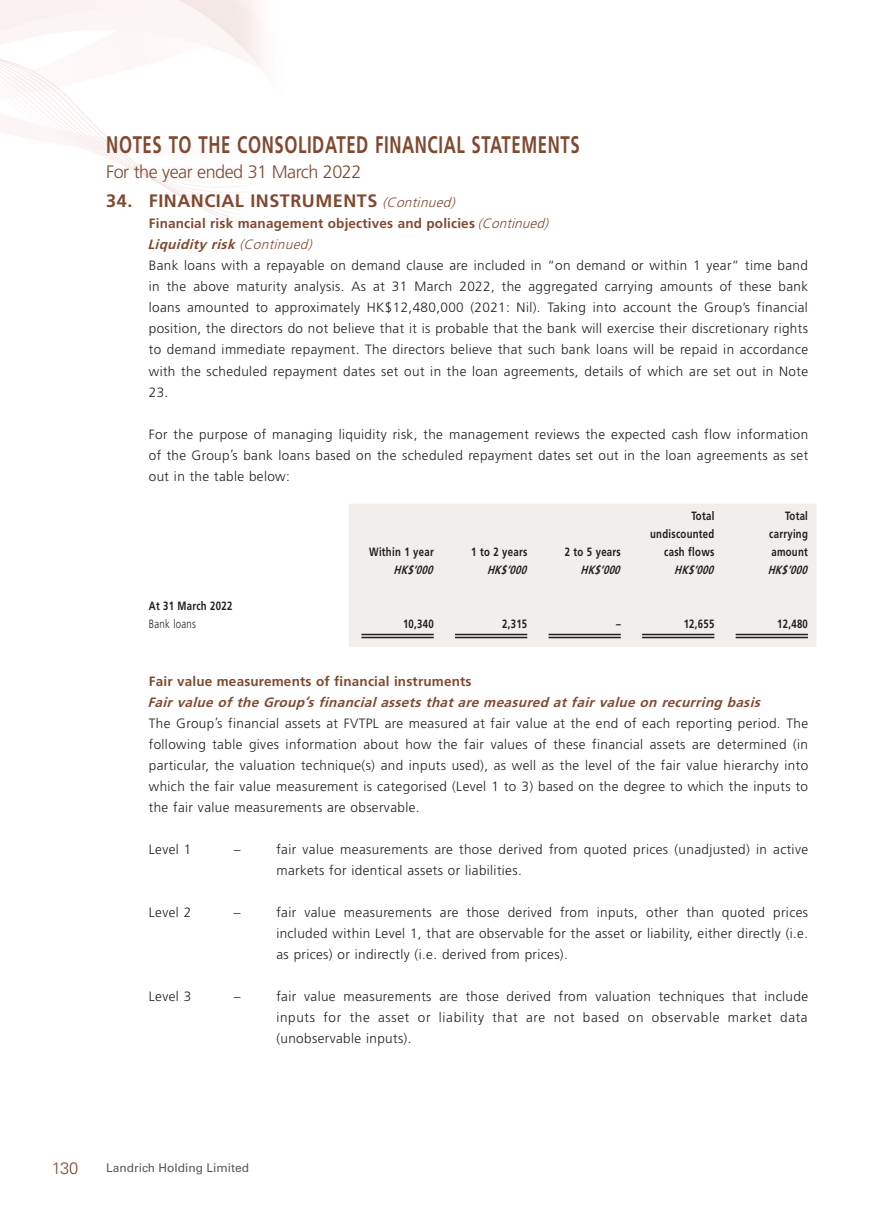
<style>
.page{position:relative;width:893px;height:1212px;background:#fff}
.page>*{position:absolute;margin:0;border:0;box-sizing:border-box;transform-origin:0 0}
.t1{font:700 24px "Frutiger LT Std";letter-spacing:.035em;color:#804931;scale:.7 1}
.t2{font:700 18px "Frutiger LT Std";letter-spacing:.03em;color:#804931}
.t3{font:300 18px "Frutiger LT Std";letter-spacing:-.03em;color:#804931}
.t4{font:300 16.5px "Univers LT Std";color:#804931}
.t5{font:300 13.5px/21px "Frutiger LT Std";letter-spacing:.03em;color:#231f20;text-align:justify}
.t6{font:italic 700 13.5px "Frutiger LT Std";color:#804931}
.t7{font:700 13.5px "Frutiger LT Std";letter-spacing:.015em;color:#804931}
.t8{font:700 12px/18px "Frutiger LT Std";letter-spacing:.03em;color:#231f20;text-align:right;scale:.8 1}
.t9{font:italic 700 12px "Frutiger LT Std";color:#231f20;scale:.8 1}
.t10{font:12px "Univers LT Std";color:#57585a}
.t11{font:300 12px "Frutiger LT Std";letter-spacing:.03em;color:#231f20;scale:.8 1}
.s1{font-weight:300;font-style:italic;font-size:13.5px}
.s2{font-weight:700;color:#804931}
.s3{font-style:italic;color:#804931}
.s4{font-weight:700;font-style:italic;color:#804931}
</style>
<div class="page">
<img style="left:0;top:0;width:264px;height:226px">
<div style="left:349px;top:504px;width:467px;height:143px;background:#f1eeec"></div>
<hr style="left:361px;top:634px;width:73px;height:1px;background:#231f20">
<hr style="left:361px;top:637px;width:73px;height:1px;background:#231f20">
<hr style="left:455px;top:634px;width:72px;height:1px;background:#231f20">
<hr style="left:455px;top:637px;width:72px;height:1px;background:#231f20">
<hr style="left:549px;top:634px;width:72px;height:1px;background:#231f20">
<hr style="left:549px;top:637px;width:72px;height:1px;background:#231f20">
<hr style="left:642px;top:634px;width:72px;height:1px;background:#231f20">
<hr style="left:642px;top:637px;width:72px;height:1px;background:#231f20">
<hr style="left:736px;top:634px;width:72px;height:1px;background:#231f20">
<hr style="left:736px;top:637px;width:72px;height:1px;background:#231f20">
<h1 class="t1" style="left:106px;top:130px;width:678px">NOTES TO THE CONSOLIDATED FINANCIAL STATEMENTS</h1>
<h2 class="t3" style="left:106px;top:162px;width:257px">For the year ended 31 March 2022</h2>
<h2 class="t2" style="left:106px;top:191px;width:354px">34. FINANCIAL INSTRUMENTS <span class="s1">(Continued)</span></h2>
<p class="t5" style="left:147px;top:213px;width:662px;text-align:left"><span class="s2">Financial risk management objectives and policies</span> <span class="s3">(Continued)<br></span><span class="s4">Liquidity risk</span> <span class="s3">(Continued)<br></span>Bank loans with a repayable on demand clause are included in “on demand or within 1 year” time band in the above maturity analysis. As at 31 March 2022, the aggregated carrying amounts of these bank loans amounted to approximately HK$12,480,000 (2021: Nil). Taking into account the Group’s financial position, the directors do not believe that it is probable that the bank will exercise their discretionary rights to demand immediate repayment. The directors believe that such bank loans will be repaid in accordance with the scheduled repayment dates set out in the loan agreements, details of which are set out in Note 23.</p>
<p class="t5" style="left:149px;top:424px;width:661px">For the purpose of managing liquidity risk, the management reviews the expected cash flow information of the Group’s bank loans based on the scheduled repayment dates set out in the loan agreements as set out in the table below:</p>
<p class="t8" style="left:369px;top:543px;width:82px">Within 1 year</p>
<p class="t8" style="left:471px;top:543px;width:72px">1 to 2 years</p>
<p class="t8" style="left:565px;top:543px;width:72px">2 to 5 years</p>
<p class="t8" style="left:650px;top:507px;width:82px">Total undiscounted cash flows</p>
<p class="t8" style="left:769px;top:507px;width:50px;text-align:justify;text-indent:16px">Total carrying amount</p>
<p class="t9" style="left:394px;top:563px;width:55px">HK$’000</p>
<p class="t9" style="left:487px;top:563px;width:55px">HK$’000</p>
<p class="t9" style="left:581px;top:563px;width:55px">HK$’000</p>
<p class="t9" style="left:674px;top:563px;width:55px">HK$’000</p>
<p class="t9" style="left:768px;top:563px;width:55px">HK$’000</p>
<p class="t8" style="left:149px;top:597px;width:106px">At 31 March 2022</p>
<p class="t11" style="left:149px;top:617px;width:60px">Bank loans</p>
<p class="t8" style="left:403px;top:615px;width:40px">10,340</p>
<p class="t8" style="left:502px;top:615px;width:33px">2,315</p>
<p class="t8" style="left:616px;top:615px;width:8px">–</p>
<p class="t8" style="left:684px;top:615px;width:40px">12,655</p>
<p class="t8" style="left:777px;top:615px;width:40px">12,480</p>
<p class="t7" style="left:149px;top:673px;width:324px">Fair value measurements of financial instruments</p>
<p class="t6" style="left:147px;top:694px;width:618px">Fairvalue ofthe Group’sfinancialassetsthatare measured atfairvalue on recurring basis</p>
<p class="t5" style="left:149px;top:713px;width:661px">The Group’s financial assets at FVTPL are measured at fair value at the end of each reporting period. The following table gives information about how the fair values of these financial assets are determined (in particular, the valuation technique(s) and inputs used), as well as the level of the fair value hierarchy into which the fair value measurement is categorised (Level 1 to 3) based on the degree to which the inputs to the fair value measurements are observable.</p>
<p class="t5" style="left:149px;top:839px;width:44px">Level 1</p>
<p class="t5" style="left:234px;top:839px;width:8px">–</p>
<p class="t5" style="left:276px;top:839px;width:533px">fair value measurements are those derived from quoted prices (unadjusted) in active markets for identical assets or liabilities.</p>
<p class="t5" style="left:149px;top:902px;width:44px">Level 2</p>
<p class="t5" style="left:234px;top:902px;width:8px">–</p>
<p class="t5" style="left:276px;top:902px;width:533px">fair value measurements are those derived from inputs, other than quoted prices included within Level 1, that are observable for the asset or liability, either directly (i.e. as prices) or indirectly (i.e. derived from prices).</p>
<p class="t5" style="left:149px;top:986px;width:44px">Level 3</p>
<p class="t5" style="left:234px;top:986px;width:8px">–</p>
<p class="t5" style="left:276px;top:986px;width:533px">fair value measurements are those derived from valuation techniques that include inputs for the asset or liability that are not based on observable market data (unobservable inputs).</p>
<p class="t4" style="left:52px;top:1158px;width:28px">130</p>
<p class="t10" style="left:106px;top:1161px;width:144px">Landrich Holding Limited</p>
</div>
